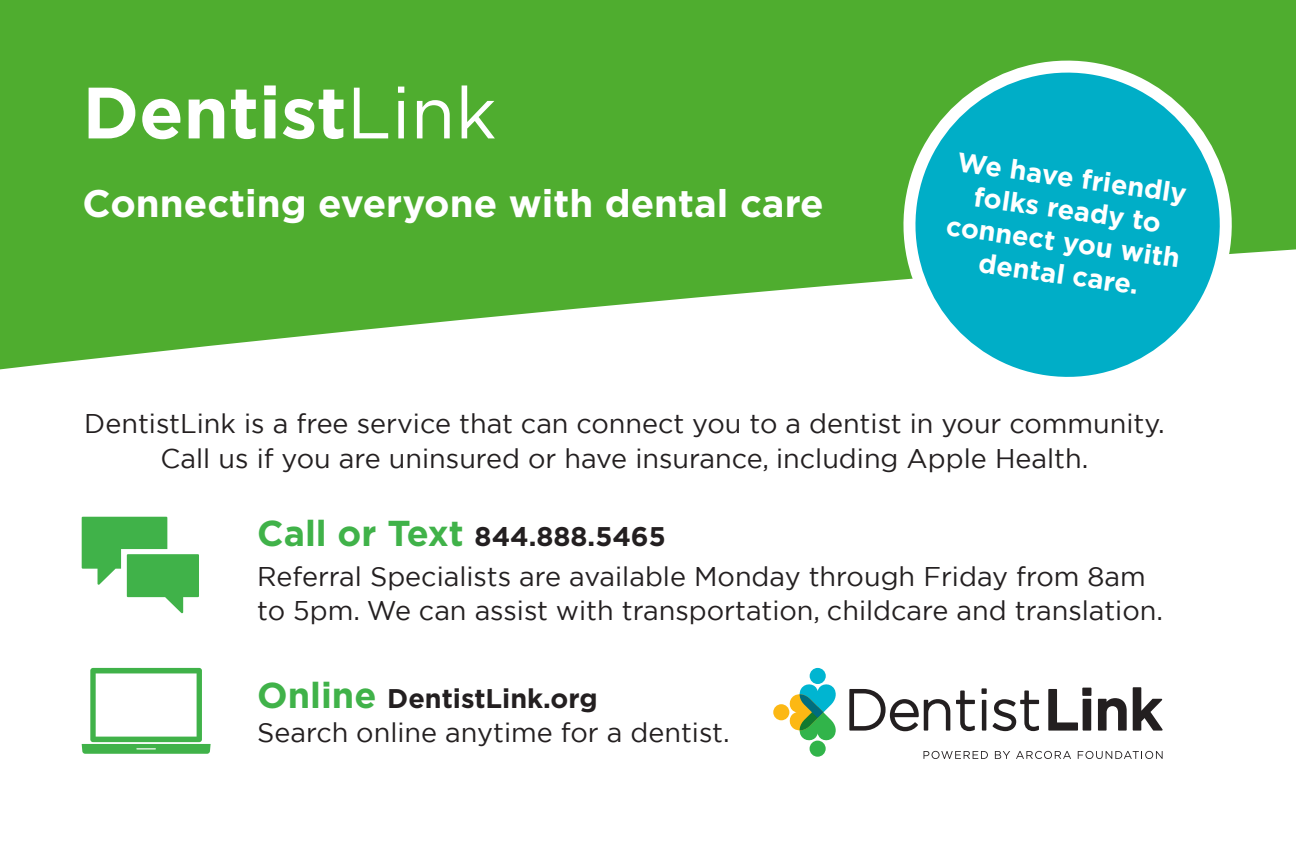
<style>
.page{position:relative;width:1296px;height:864px;background:#fff}
.page>*{position:absolute;margin:0;border:0;box-sizing:border-box;transform-origin:0 0}
.t1{font:700 72.6px "Gotham";color:#fff}
.Sub_Title{font:700 38.4px "Gotham";color:#fff}
.t2{font:27px/34.5px "Gotham";color:#231f20}
.t3{font:700 27px/32.4px "Gotham";color:#fff;text-align:center}
.t4{font:700 27px "Gotham";color:#231f20}
.s1{font-weight:400}
.s2{font-size:36px;color:#40b249}
.s3{font-weight:700;font-size:36px;color:#40b249}
.s4{font-weight:700}
</style>
<div class="page">
<svg style="left:0;top:0;width:1296px;height:370px;background:#66b74a"></svg>
<svg style="left:885px;top:42px;width:365px;height:335px"></svg>
<svg style="left:82px;top:517px;width:117px;height:96px"></svg>
<svg style="left:82px;top:668px;width:129px;height:86px"></svg>
<svg style="left:924px;top:751px;width:5px;height:8px"></svg>
<svg style="left:932px;top:751px;width:8px;height:8px"></svg>
<svg style="left:941px;top:751px;width:47px;height:8px"></svg>
<svg style="left:995px;top:751px;width:15px;height:8px"></svg>
<svg style="left:1016px;top:751px;width:55px;height:8px"></svg>
<svg style="left:1078px;top:751px;width:5px;height:8px"></svg>
<svg style="left:1085px;top:751px;width:8px;height:8px"></svg>
<svg style="left:1096px;top:751px;width:67px;height:8px"></svg>
<svg style="left:849px;top:689px;width:101px;height:42px"></svg>
<svg style="left:956px;top:691px;width:19px;height:40px"></svg>
<svg style="left:982px;top:688px;width:57px;height:43px"></svg>
<svg style="left:1048px;top:689px;width:30px;height:42px"></svg>
<div style="left:1082px;top:688px;width:9px;height:8px;background:#231f20"></div>
<div style="left:1083px;top:699px;width:8px;height:32px;background:#231f20"></div>
<svg style="left:1098px;top:698px;width:29px;height:33px"></svg>
<svg style="left:1133px;top:687px;width:30px;height:44px"></svg>
<div style="left:810px;top:668px;width:16px;height:16px;background:#00b5d1;border-radius:50%"></div>
<div style="left:810px;top:741px;width:16px;height:16px;background:#31b44a;border-radius:50%"></div>
<div style="left:773px;top:704px;width:16px;height:16px;background:#fcb814;border-radius:50%"></div>
<svg style="left:787px;top:682px;width:49px;height:61px"></svg>
<p class="t1" style="left:82px;top:65px;width:416px">Dentist<span class="s1">Link</span></p>
<p class="Sub_Title" style="left:82px;top:178px;width:743px">Connecting everyone with dental care</p>
<p class="t3" style="left:958px;top:145px;width:237px;rotate:8deg">We have friendly folks ready to connect you with dental care.</p>
<p class="t2" style="left:84px;top:406px;width:1082px;text-align:center">DentistLink is a free service that can connect you to a dentist in your community.<br>Call us if you are uninsured or have insurance, including Apple Health.</p>
<p class="t4" style="left:257px;top:519px;width:410px"><span class="s2">Call or Text</span> 844.888.5465</p>
<p class="t2" style="left:257px;top:558px;width:907px">Referral Specialists are available Monday through Friday from 8am to 5pm. We can assist with transportation, childcare and translation.</p>
<p class="t2" style="left:257px;top:680px;width:474px"><span class="s3">Online</span> <span class="s4">DentistLink.org<br></span>Search online anytime for a dentist.</p>
</div>
